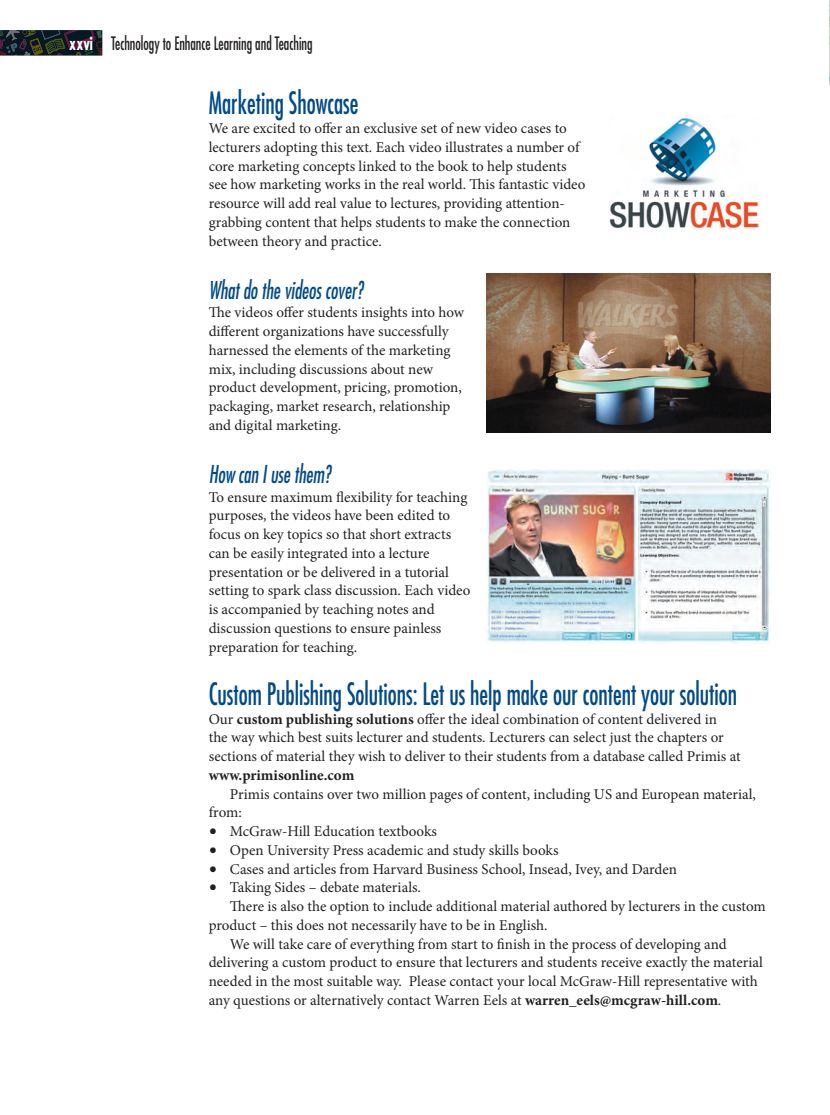
<style>
.page{position:relative;width:830px;height:1115px;background:#fff}
.page>*{position:absolute;margin:0;border:0;box-sizing:border-box;transform-origin:0 0}
.t1{font:condensed 30px "Futura";color:#004b87;scale:.8 1}
.t2{font:italic condensed 24px "Futura";color:#004b87;scale:.8 1}
.t3{font:condensed 18px "Futura";color:#231f20;scale:.8 1}
.t4{font:15px/18.8px "Minion Pro";color:#231f20}
.t5{font:700 15px "Minion Pro";color:#231f20}
.s1{font-weight:700;color:#fff}
.s2{font-weight:700}
.s3{font-size:21.75px}
</style>
<div class="page">
<img style="left:486px;top:273px;width:284px;height:160px">
<img style="left:486px;top:470px;width:284px;height:173px">
<img style="left:610px;top:118px;width:148px;height:111px">
<svg style="left:0;top:30px;width:103px;height:26px;background:#262b2f"></svg>
<hr style="left:829px;top:0;width:1px;height:85px;background:#6b6b6e">
<p class="t3" style="left:69px;top:32px;width:306px"><span class="s1">xxvi</span> Technology to Enhance Learning and Teaching</p>
<h1 class="t1" style="left:209px;top:84px;width:189px">Marketing Showcase</h1>
<p class="t4" style="left:209px;top:119px;width:378px">We are excited to offer an exclusive set of new video cases to lecturers adopting this text. Each video illustrates a number of core marketing concepts linked to the book to help students see how marketing works in the real world. This fantastic video resource will add real value to lectures, providing attention&shy;grabbing content that helps students to make the connection between theory and practice.</p>
<h2 class="t2" style="left:209px;top:275px;width:194px">What do the videos cover?</h2>
<p class="t4" style="left:209px;top:303px;width:257px">The videos offer students insights into how different organizations have successfully harnessed the elements of the marketing mix, including discussions about new product development, pricing, promotion, packaging, market research, relationship and digital marketing.</p>
<h2 class="t2" style="left:209px;top:459px;width:154px">How can I use them?</h2>
<p class="t4" style="left:209px;top:487px;width:263px">To ensure maximum flexibility for teaching purposes, the videos have been edited to focus on key topics so that short extracts can be easily integrated into a lecture presentation or be delivered in a tutorial setting to spark class discussion. Each video is accompanied by teaching notes and discussion questions to ensure painless preparation for teaching.</p>
<h1 class="t1" style="left:209px;top:675px;width:662px">Custom Publishing Solutions: Let us help make our content your solution</h1>
<p class="t4" style="left:209px;top:709px;width:533px">Our <span class="s2">custom publishing solutions</span> offer the ideal combination of content delivered in<br>the way which best suits lecturer and students. Lecturers can select just the chapters or sections of material they wish to deliver to their students from a database called Primis at</p>
<p class="t5" style="left:209px;top:764px;width:147px">www.primisonline.com</p>
<p class="t4" style="left:209px;top:784px;width:549px;text-indent:21px">Primis contains over two million pages of content, including US and European material, from:</p>
<p class="t4" style="left:209px;top:822px;width:230px"><span class="s3">•</span> McGraw-Hill Education textbooks</p>
<p class="t4" style="left:209px;top:840px;width:351px"><span class="s3">•</span> Open University Press academic and study skills books</p>
<p class="t4" style="left:209px;top:859px;width:470px"><span class="s3">•</span> Cases and articles from Harvard Business School, Insead, Ivey, and Darden</p>
<p class="t4" style="left:209px;top:878px;width:214px"><span class="s3">•</span> Taking Sides – debate materials.</p>
<p class="t4" style="left:230px;top:897px;width:537px">There is also the option to include additional material authored by lecturers in the custom</p>
<p class="t4" style="left:209px;top:915px;width:340px">product – this does not necessarily have to be in English.</p>
<p class="t4" style="left:230px;top:934px;width:498px">We will take care of everything from start to finish in the process of developing and</p>
<p class="t4" style="left:209px;top:953px;width:556px">delivering a custom product to ensure that lecturers and students receive exactly the material</p>
<p class="t4" style="left:209px;top:972px;width:551px">needed in the most suitable way. Please contact your local McGraw-Hill representative with</p>
<p class="t4" style="left:209px;top:990px;width:514px">any questions or alternatively contact Warren Eels at <span class="s2">warren_eels@mcgraw-hill.com</span>.</p>
</div>
